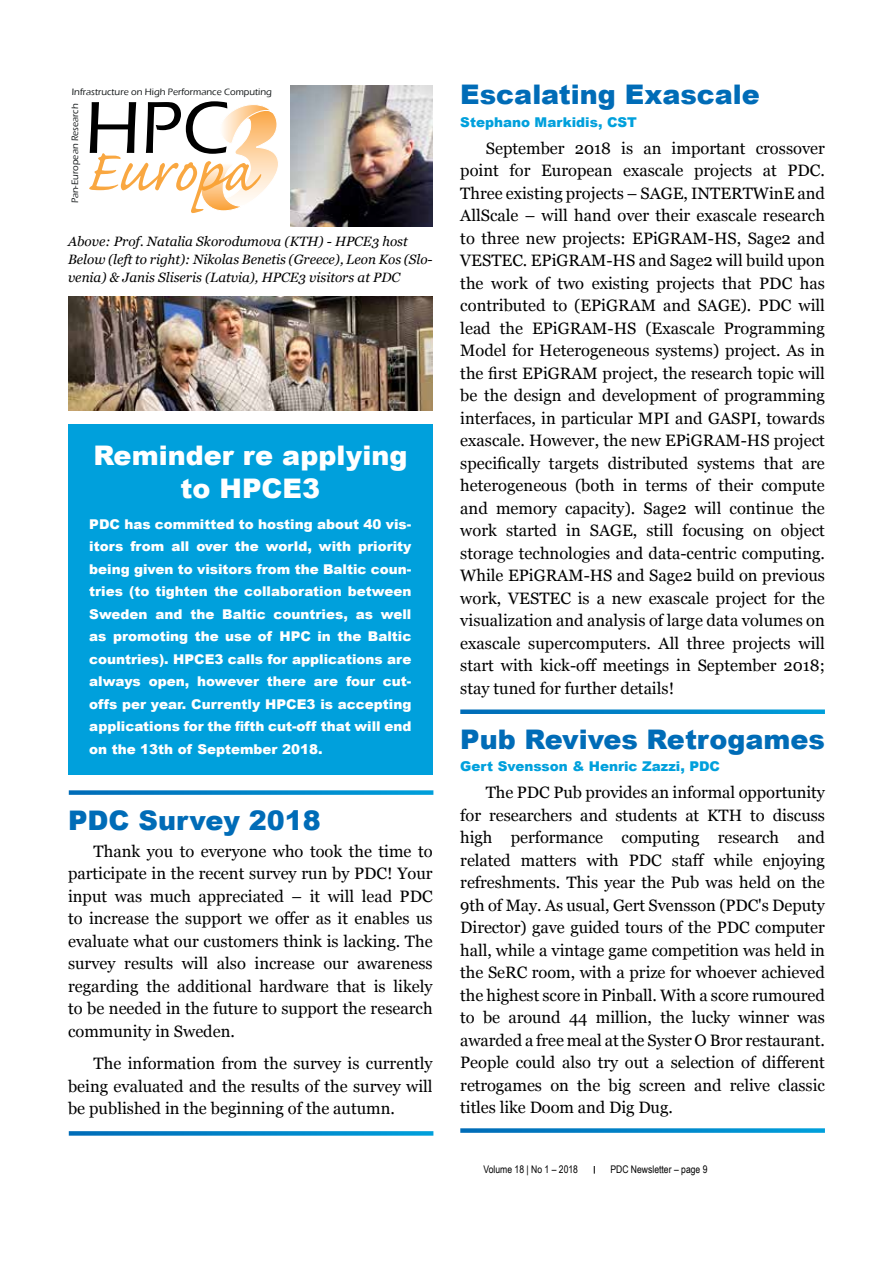
<style>
.page{position:relative;width:893px;height:1263px;background:#fff}
.page>*{position:absolute;margin:0;border:0;box-sizing:border-box;transform-origin:0 0}
.t1{font:76.2px "Caflisch Script Pro";color:#f99e2c}
.t2{font:500 76.2px "Eras ITC";color:#000}
.t3{font:900 27px "Arial";color:#006cb7}
.t4{font:900 27px/32.4px "Arial";color:#fff;text-align:center}
.t5{font:16.5px/22.5px "Georgia";color:#000;text-align:justify}
.t6{font:900 13.5px/22.5px "Arial";color:#fff;text-align:justify}
.t7{font:italic 13.5px/18px "Georgia";color:#000}
.t8{font:900 13.5px "Arial";color:#00a0dc}
.t9{font:10.5px "Arial Narrow";color:#000}
.t10{font:500 9.6px "Eras ITC";color:#131718}
</style>
<div class="page">
<img style="left:68px;top:297px;width:365px;height:113px">
<img style="left:291px;top:85px;width:142px;height:141px">
<svg style="left:201px;top:104px;width:77px;height:107px"></svg>
<div style="left:68px;top:424px;width:365px;height:351px;background:#00a0dc"></div>
<svg style="left:460px;top:1128px;width:365px;height:5px;background:#1990cd"></svg>
<svg style="left:460px;top:709px;width:365px;height:5px;background:#1990cd"></svg>
<svg style="left:69px;top:1131px;width:364px;height:5px;background:#1990cd"></svg>
<svg style="left:69px;top:790px;width:364px;height:5px;background:#1990cd"></svg>
<p class="t10" style="left:72px;top:87px;width:202px">Infrastructure on High Performance Computing</p>
<p class="t10" style="left:70px;top:203px;width:102px;rotate:-90deg">Pan-European Research</p>
<h1 class="t2" style="left:85px;top:85px;width:147px">HPC</h1>
<h1 class="t1" style="left:85px;top:132px;width:169px">Europa</h1>
<p class="t7" style="left:68px;top:232px;width:366px">Above: Prof. Natalia Skorodumova (KTH) - HPCE3 host<br>Below (left to right): Nikolas Benetis (Greece), Leon Kos (Slo&shy;venia) &amp; Janis Sliseris (Latvia), HPCE3 visitors at PDC</p>
<h2 class="t4" style="left:93px;top:438px;width:316px">Reminder re applying to HPCE3</h2>
<p class="t6" style="left:89px;top:512px;width:324px">PDC has committed to hosting about 40 vis&shy;itors from all over the world, with priority being given to visitors from the Baltic coun&shy;tries (to tighten the collaboration between Sweden and the Baltic countries, as well as promoting the use of HPC in the Baltic countries). HPCE3 calls for applications are always open, however there are four cut&shy;offs per year. Currently HPCE3 is accepting applications for the fifth cut-off that will end on the 13th of September 2018.</p>
<h2 class="t3" style="left:68px;top:800px;width:254px">PDC Survey 2018</h2>
<p class="t5" style="left:68px;top:839px;width:366px;text-indent:26px">Thank you to everyone who took the time to participate in the recent survey run by PDC! Your input was much appreciated – it will lead PDC to increase the support we offer as it enables us evaluate what our customers think is lacking. The survey results will also increase our awareness regarding the additional hardware that is likely to be needed in the future to support the research community in Sweden.</p>
<p class="t5" style="left:68px;top:1052px;width:366px;text-indent:26px">The information from the survey is currently being evaluated and the results of the survey will be published in the beginning of the autumn.</p>
<h2 class="t3" style="left:460px;top:75px;width:301px">Escalating Exascale</h2>
<p class="t8" style="left:460px;top:112px;width:178px">Stephano Markidis, CST</p>
<p class="t5" style="left:460px;top:136px;width:366px;text-indent:26px">September 2018 is an important crossover point for European exascale projects at PDC.<br>Three existing projects – SAGE, INTERTWinE and AllScale – will hand over their exascale research to three new projects: EPiGRAM-HS, Sage2 and VESTEC. EPiGRAM-HS and Sage2 will build upon the work of two existing projects that PDC has contributed to (EPiGRAM and SAGE). PDC will lead the EPiGRAM-HS (Exascale Programming Model for Heterogeneous systems) project. As in the first EPiGRAM project, the research topic will be the design and development of programming interfaces, in particular MPI and GASPI, towards exascale. However, the new EPiGRAM-HS project specifically targets distributed systems that are heterogeneous (both in terms of their compute and memory capacity). Sage2 will continue the work started in SAGE, still focusing on object storage technologies and data-centric computing.<br>While EPiGRAM-HS and Sage2 build on previous work, VESTEC is a new exascale project for the visualization and analysis of large data volumes on exascale supercomputers. All three projects will start with kick-off meetings in September 2018; stay tuned for further details!</p>
<h2 class="t3" style="left:460px;top:719px;width:366px">Pub Revives Retrogames</h2>
<p class="t8" style="left:460px;top:757px;width:261px">Gert Svensson &amp; Henric Zazzi, PDC</p>
<p class="t5" style="left:460px;top:780px;width:366px;text-indent:26px">The PDC Pub provides an informal opportunity for researchers and students at KTH to discuss high performance computing research and related matters with PDC staff while enjoying refreshments. This year the Pub was held on the 9th of May. As usual, Gert Svensson (PDC's Deputy Director) gave guided tours of the PDC computer hall, while a vintage game competition was held in the SeRC room, with a prize for whoever achieved the highest score in Pinball. With a score rumoured to be around 44 million, the lucky winner was awarded a free meal at the Syster O Bror restaurant.<br>People could also try out a selection of different retrogames on the big screen and relive classic titles like Doom and Dig Dug.</p>
<p class="t9" style="left:483px;top:1161px;width:96px">Volume 18 | No 1 – 2018</p>
<p class="t9" style="left:610px;top:1161px;width:99px">PDC Newsletter – page 9</p>
</div>
